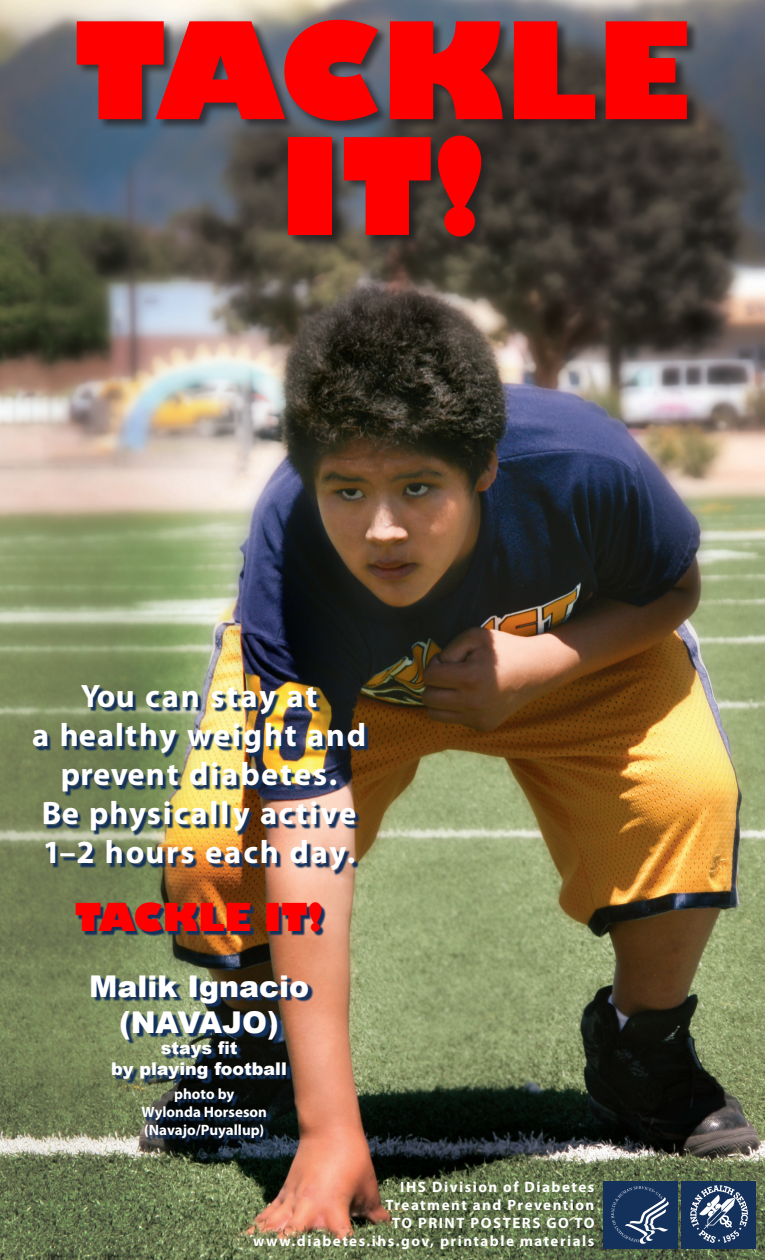
<style>
.page{position:relative;width:765px;height:1260px;background:#fff}
.page>*{position:absolute;margin:0;border:0;box-sizing:border-box;transform-origin:0 0}
.t1{font:800 131.25px "Gill Sans";color:#f00}
.t2{font:800 37.5px "Gill Sans";color:#f00}
.t3{font:700 32.5px "Myriad Pro";letter-spacing:.06em;color:#fff}
.t4{font:900 30px "Arial";color:#fff}
.t5{font:900 17.5px "Arial";color:#fff}
.t6{font:700 15px "Myriad Pro";letter-spacing:.1em;color:#fff}
.t7{font:700 15px "Myriad Pro";color:#fff}
</style>
<div class="page">
<img style="left:0;top:0;width:765px;height:1260px">
<div style="left:75px;top:19px;width:624px;height:114px;background:#231f20;opacity:.75"></div>
<div style="left:603px;top:1181px;width:74px;height:68px;background:#14315b"></div>
<div style="left:681px;top:1181px;width:75px;height:68px;background:#14315b"></div>
<svg style="left:611px;top:1186px;width:58px;height:58px"></svg>
<svg style="left:690px;top:1185px;width:58px;height:58px"></svg>
<div style="left:287px;top:134px;width:207px;height:115px;background:#231f20;opacity:.75"></div>
<svg style="left:144px;top:1091px;width:127px;height:53px;background:#151e24"></svg>
<img style="left:35px;top:688px;width:335px;height:248px">
<svg style="left:93px;top:978px;width:220px;height:106px;background:#51564a"></svg>
<p class="t1" style="left:74px;top:-11px;width:618px">TACKLE</p>
<p class="t1" style="left:279px;top:104px;width:209px">IT!</p>
<p class="t3" style="left:81px;top:675px;width:238px">You can stay at</p>
<p class="t3" style="left:32px;top:714px;width:335px">a healthy weight and</p>
<p class="t3" style="left:61px;top:753px;width:278px">prevent diabetes.</p>
<p class="t3" style="left:42px;top:792px;width:316px">Be physically active</p>
<p class="t3" style="left:43px;top:831px;width:314px">1–2 hours each day.</p>
<p class="t2" style="left:75px;top:894px;width:249px">TACKLE IT!</p>
<p class="t4" style="left:89px;top:965px;width:222px">Malik Ignacio</p>
<p class="t4" style="left:119px;top:1001px;width:161px">(NAVAJO)</p>
<p class="t5" style="left:161px;top:1035px;width:78px">stays fit</p>
<p class="t5" style="left:111px;top:1056px;width:177px">by playing football</p>
<p class="t6" style="left:174px;top:1085px;width:62px">photo by</p>
<p class="t7" style="left:142px;top:1103px;width:127px">Wylonda Horseson</p>
<p class="t7" style="left:144px;top:1121px;width:122px">(Navajo/Puyallup)</p>
<p class="t6" style="left:400px;top:1177px;width:196px">IHS Division of Diabetes</p>
<p class="t6" style="left:386px;top:1195px;width:210px">Treatment and Prevention</p>
<p class="t6" style="left:392px;top:1213px;width:204px">TO PRINT POSTERS GO TO</p>
<p class="t6" style="left:253px;top:1231px;width:343px">www.diabetes.ihs.gov, printable materials</p>
</div>
